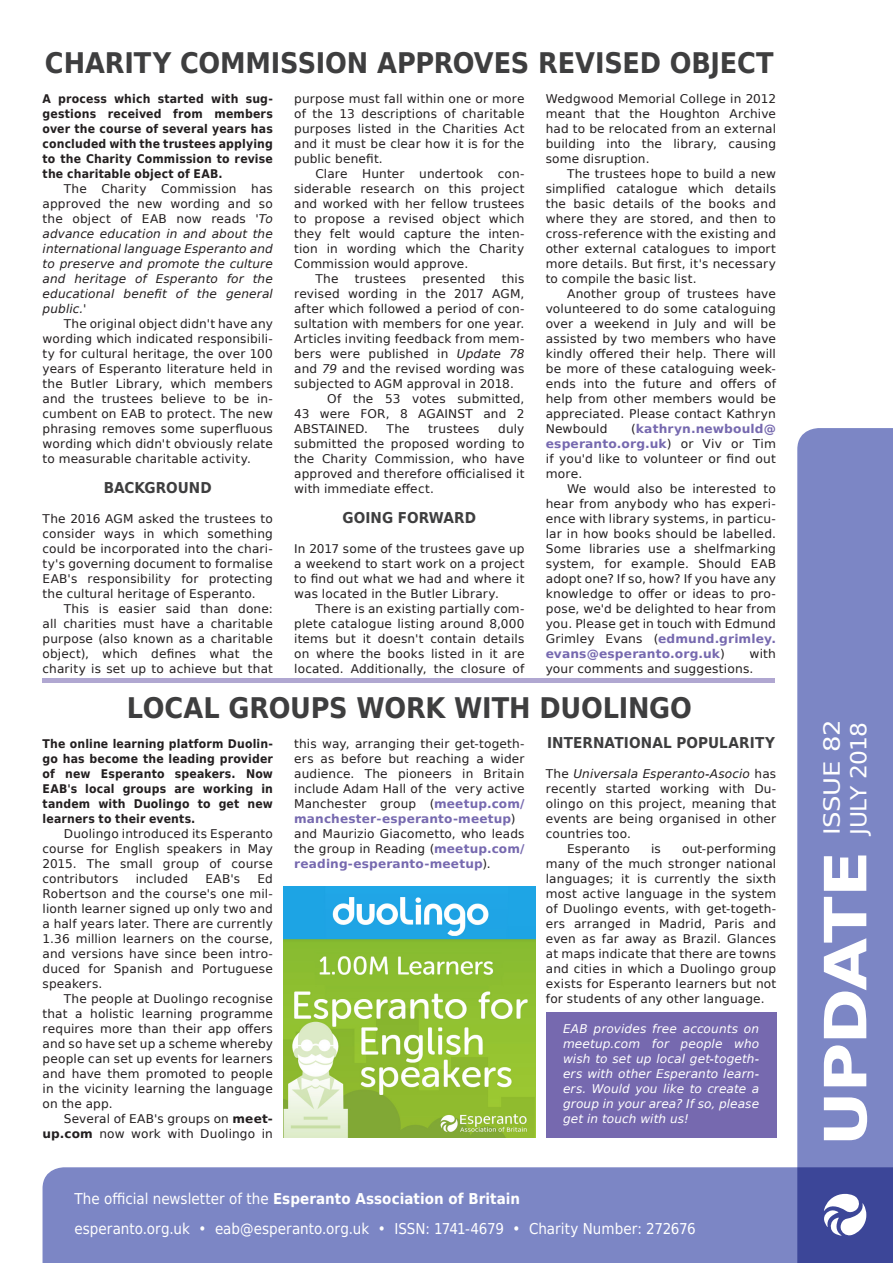
<style>
.page{position:relative;width:893px;height:1263px;background:#fff}
.page>*{position:absolute;margin:0;border:0;box-sizing:border-box;transform-origin:0 0}
.t1{font:700 58.2px "DejaVu Sans";letter-spacing:-.03em;color:#fff;scale:1.17 1}
.heading_3{font:700 28.5px "DejaVu Sans Condensed";letter-spacing:-.01em;color:#3e3e3f}
.t2{font:22.2px "DejaVu Sans Condensed";letter-spacing:-.03em;color:#fff;scale:1.17 1}
.t3{font:22.2px "DejaVu Sans";letter-spacing:-.01em;color:#fff;scale:1.17 1}
.t4{font:15px/30px "DejaVu Sans Condensed";color:#fff}
.heading_3-2{font:700 15px "DejaVu Sans Condensed";letter-spacing:.005em;color:#3e3e3f}
.main_text{font:12px/15px "DejaVu Sans";letter-spacing:.01em;color:#231f20;text-align:justify}
.opening_paragraph{font:12px/15px "DejaVu Sans";letter-spacing:.015em;color:#231f20;text-align:justify}
.opening_paragraph-2{font:700 12px/15px "DejaVu Sans Condensed";letter-spacing:.015em;color:#231f20;text-align:justify}
.main_text-2{font:italic 12px/15px "DejaVu Sans";letter-spacing:.01em;color:#231f20;text-align:justify}
.main_text-3{font:italic 12px/15px "DejaVu Sans";letter-spacing:.005em;color:#fff;text-align:justify}
.s1{font-style:normal}
.s2{font-style:italic}
.s3{font-weight:700;color:#7669af}
.s4{font-weight:700}
</style>
<div class="page">
<div style="left:43px;top:1167px;width:754px;height:96px;background:#7c86c5"></div>
<svg style="left:797px;top:428px;width:96px;height:835px;fill:#7c86c5"></svg>
<svg style="left:823px;top:1194px;width:43px;height:42px"></svg>
<hr style="left:43px;top:679px;width:732px;height:4px;background:#b0a7d1">
<img style="left:284px;top:886px;width:251px;height:251px">
<div style="left:546px;top:1012px;width:230px;height:125px;background:#7669af"></div>
<p class="heading_3" style="left:45px;top:39px;width:730px">CHARITY COMMISSION APPROVES REVISED OBJECT</p>
<p class="opening_paragraph-2" style="left:43px;top:90px;width:232px">A process which started with sug&shy;gestions received from members over the course of several years has concluded with the trustees applying to the Charity Commission to revise the charitable object of EAB.</p>
<p class="main_text-2" style="left:43px;top:181px;width:232px;text-indent:21px"><span class="s1">The Charity Commission has approved the new wording and so the object of EAB now reads '</span>To advance education in and about the international language Esperanto and to preserve and promote the culture and heritage of Esperanto for the educational benefit of the general public.<span class="s1">'</span></p>
<p class="main_text" style="left:43px;top:315px;width:232px;text-indent:21px">The original object didn't have any wording which indicated responsibili&shy;ty for cultural heritage, the over 100 years of Esperanto literature held in the Butler Library, which members and the trustees believe to be in&shy;cumbent on EAB to protect. The new phrasing removes some superfluous wording which didn't obviously relate to measurable charitable activity.</p>
<p class="heading_3-2" style="left:104px;top:475px;width:109px">BACKGROUND</p>
<p class="opening_paragraph" style="left:43px;top:510px;width:232px">The 2016 AGM asked the trustees to consider ways in which something could be incorporated into the chari&shy;ty's governing document to formalise EAB's responsibility for protecting the cultural heritage of Esperanto.</p>
<p class="main_text" style="left:43px;top:600px;width:232px;text-indent:21px">This is easier said than done: all charities must have a charitable purpose (also known as a charitable object), which defines what the charity is set up to achieve but that</p>
<p class="main_text" style="left:294px;top:90px;width:232px">purpose must fall within one or more of the 13 descriptions of charitable purposes listed in the Charities Act and it must be clear how it is for the public benefit.</p>
<p class="main_text" style="left:294px;top:165px;width:232px;text-indent:21px">Clare Hunter undertook con&shy;siderable research on this project and worked with her fellow trustees to propose a revised object which they felt would capture the inten&shy;tion in wording which the Charity Commission would approve.</p>
<p class="main_text" style="left:315px;top:270px;width:25px">The</p>
<p class="main_text" style="left:355px;top:270px;width:53px">trustees</p>
<p class="main_text" style="left:422px;top:270px;width:65px">presented</p>
<p class="main_text" style="left:294px;top:270px;width:232px;text-indent:208px">this revised wording in the 2017 AGM, after which followed a period of con&shy;sultation with members for one year.<br>Articles inviting feedback from mem&shy;bers were published in <span class="s2">Update 78 </span>and <span class="s2">79</span> and the revised wording was subjected to AGM approval in 2018.</p>
<p class="main_text" style="left:294px;top:390px;width:232px;text-indent:33px">Of the 53 votes submitted, 43 were FOR, 8 AGAINST and 2<br>ABSTAINED.</p>
<p class="main_text" style="left:294px;top:420px;width:232px;text-indent:204px">duly submitted the proposed wording to the Charity Commission, who have approved and therefore officialised it with immediate effect.</p>
<p class="heading_3-2" style="left:342px;top:505px;width:135px">GOING FORWARD</p>
<p class="opening_paragraph" style="left:294px;top:540px;width:232px">In 2017 some of the trustees gave up a weekend to start work on a project to find out what we had and where it was located in the Butler Library.</p>
<p class="main_text" style="left:294px;top:600px;width:232px;text-indent:21px">There is an existing partially com&shy;plete catalogue listing around 8,000 items but it doesn't contain details on where the books listed in it are located. Additionally, the closure of</p>
<p class="main_text" style="left:387px;top:420px;width:25px">The</p>
<p class="main_text" style="left:428px;top:420px;width:53px">trustees</p>
<p class="main_text" style="left:546px;top:90px;width:232px">Wedgwood Memorial College in 2012 meant that the Houghton Archive had to be relocated from an external building into the library, causing some disruption.</p>
<p class="main_text" style="left:546px;top:165px;width:232px;text-indent:21px">The trustees hope to build a new simplified catalogue which details the basic details of the books and where they are stored, and then to cross-reference with the existing and other external catalogues to import more details. But first, it's necessary to compile the basic list.</p>
<p class="main_text" style="left:546px;top:285px;width:232px;text-indent:21px">Another group of trustees have volunteered to do some cataloguing over a weekend in July and will be assisted by two members who have kindly offered their help. There will be more of these cataloguing week&shy;ends into the future and offers of help from other members would be appreciated. Please contact Kathryn Newbould</p>
<p class="main_text" style="left:546px;top:420px;width:232px;text-indent:86px">(<span class="s3">kathryn.newbould@ esperanto.org.uk</span>) or Viv or Tim if you'd like to volunteer or find out more.</p>
<p class="main_text" style="left:546px;top:480px;width:232px;text-indent:21px">We would also be interested to hear from anybody who has experi&shy;ence with library systems, in particu&shy;lar in how books should be labelled.<br>Some libraries use a shelfmarking system, for example. Should EAB adopt one? If so, how? If you have any knowledge to offer or ideas to pro&shy;pose, we'd be delighted to hear from you. Please get in touch with Edmund Grimley Evans (<span class="s3">edmund.grimley. evans@esperanto.org.uk</span>)</p>
<p class="main_text" style="left:546px;top:645px;width:232px;text-indent:204px">with your comments and suggestions.</p>
<p class="heading_3" style="left:127px;top:684px;width:567px">LOCAL GROUPS WORK WITH DUOLINGO</p>
<p class="opening_paragraph-2" style="left:43px;top:735px;width:232px">The online learning platform Duolin&shy;go has become the leading provider of new Esperanto speakers. Now EAB's local groups are working in tandem with Duolingo to get new learners to their events.</p>
<p class="main_text" style="left:43px;top:825px;width:232px;text-indent:21px">Duolingo introduced its Esperanto course for English speakers in May 2015. The small group of course contributors</p>
<p class="main_text" style="left:43px;top:870px;width:232px;text-indent:215px">Ed Robertson and the course's one mil&shy;lionth learner signed up only two and a half years later. There are currently 1.36 million learners on the course, and versions have since been intro&shy;duced for Spanish and Portuguese speakers.</p>
<p class="main_text" style="left:43px;top:990px;width:232px;text-indent:21px">The people at Duolingo recognise that a holistic learning programme requires more than their app offers and so have set up a scheme whereby people can set up events for learners and have them promoted to people in the vicinity learning the language on the app.</p>
<p class="main_text" style="left:43px;top:1110px;width:232px;text-align:right">Several of EAB's groups on <span class="s4">meet&shy;up.com</span> now work with Duolingo in</p>
<p class="main_text" style="left:136px;top:870px;width:54px">included</p>
<p class="main_text" style="left:205px;top:870px;width:36px">EAB's</p>
<p class="main_text" style="left:294px;top:735px;width:232px;text-align:left">this way, arranging their get-togeth&shy;ers as before but reaching a wider audience. The pioneers in Britain include Adam Hall of the very active Manchester group (<span class="s3">meetup.com/ manchester-esperanto-meetup</span>) and Maurizio Giacometto, who leads the group in Reading (<span class="s3">meetup.com/ reading-esperanto-meetup</span>).</p>
<p class="heading_3-2" style="left:547px;top:730px;width:229px">INTERNATIONAL POPULARITY</p>
<p class="opening_paragraph" style="left:546px;top:765px;width:232px">The <span class="s2">Universala Esperanto-Asocio</span> has recently started working with Du&shy;olingo on this project, meaning that events are being organised in other countries too.</p>
<p class="main_text" style="left:567px;top:840px;width:64px">Esperanto</p>
<p class="main_text" style="left:651px;top:840px;width:11px">is</p>
<p class="main_text" style="left:546px;top:840px;width:232px;text-indent:136px">out-performing many of the much stronger national languages; it is currently the sixth most active language in the system of Duolingo events, with get-togeth&shy;ers arranged in Madrid, Paris and even as far away as Brazil. Glances at maps indicate that there are towns and cities in which a Duolingo group exists for Esperanto learners but not for students of any other language.</p>
<p class="main_text-3" style="left:563px;top:1021px;width:198px">EAB provides free accounts on meetup.com for people who wish to set up local get-togeth&shy;ers with other Esperanto learn&shy;ers. Would you like to create a group in your area? If so, please get in touch with us!</p>
<p class="t4" style="left:74px;top:1183px;width:623px">The official newsletter of the <span class="s4">Esperanto Association of Britain<br></span>esperanto.org.uk • eab@esperanto.org.uk • ISSN: 1741-4679 • Charity Number: 272676</p>
<h3 class="t3" style="left:813px;top:835px;width:100px;rotate:-90deg">ISSUE 82</h3>
<h3 class="t2" style="left:839px;top:835px;width:98px;rotate:-90deg">JULY 2018</h3>
<h1 class="t1" style="left:798px;top:1146px;width:254px;rotate:-90deg">UPDATE</h1>
</div>
